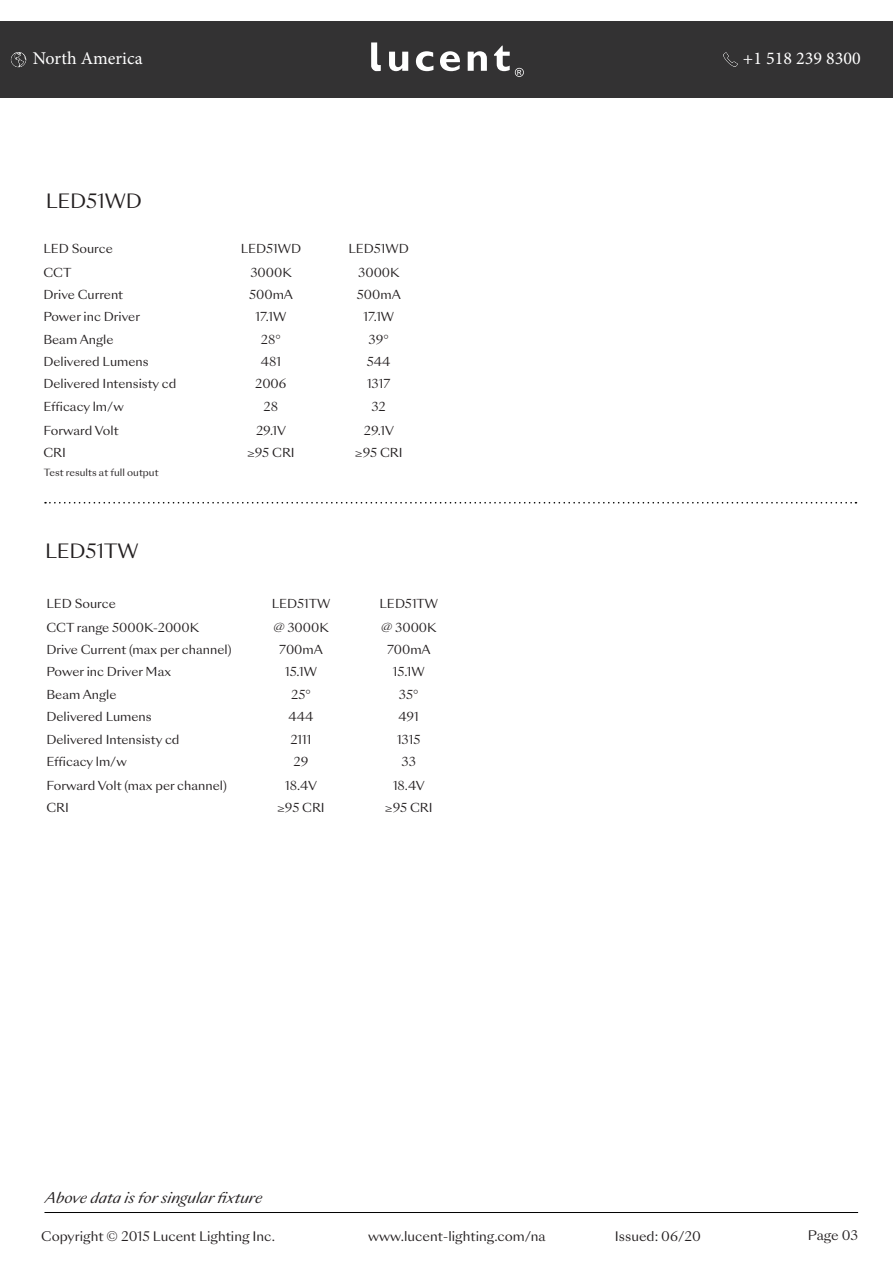
<style>
.page{position:relative;width:893px;height:1263px;background:#fff}
.page>*{position:absolute;margin:0;border:0;box-sizing:border-box;transform-origin:0 0}
.t1{font:19.2px "Sang Bleu Sunrise";color:#231f20}
.t2{font:18px "Minion Pro";color:#fff}
.t3{font:italic 14.4px "Sang Bleu Sunrise";color:#231f20}
.t4{font:12.75px "Sang Bleu Sunrise";color:#231f20}
.t5{font:12px "Sang Bleu Sunrise";color:#231f20}
.t6{font:9.6px "Sang Bleu Sunrise";color:#231f20}
</style>
<div class="page">
<hr style="left:44px;top:1212px;width:814px;height:1px;background:#000">
<div style="left:0;top:21px;width:893px;height:77px;background:#333233"></div>
<svg style="left:389px;top:52px;width:19px;height:19px"></svg>
<svg style="left:416px;top:51px;width:17px;height:20px"></svg>
<svg style="left:440px;top:51px;width:20px;height:20px"></svg>
<svg style="left:468px;top:51px;width:19px;height:20px"></svg>
<svg style="left:371px;top:42px;width:10px;height:29px"></svg>
<svg style="left:494px;top:46px;width:30px;height:31px"></svg>
<img style="left:11px;top:52px;width:15px;height:15px">
<img style="left:723px;top:52px;width:15px;height:15px">
<svg style="left:45px;top:502px;width:811px;height:1px"></svg>
<h2 class="t2" style="left:33px;top:47px;width:111px">North America</h2>
<h2 class="t2" style="left:743px;top:47px;width:119px">+1 518 239 8300</h2>
<h1 class="t1" style="left:46px;top:188px;width:98px">LED51WD</h1>
<p class="t5" style="left:43px;top:241px;width:71px">LED Source</p>
<p class="t5" style="left:241px;top:241px;width:62px">LED51WD</p>
<p class="t5" style="left:348px;top:241px;width:62px">LED51WD</p>
<p class="t5" style="left:43px;top:264px;width:30px">CCT</p>
<p class="t5" style="left:250px;top:264px;width:43px">3000K</p>
<p class="t5" style="left:358px;top:264px;width:43px">3000K</p>
<p class="t5" style="left:43px;top:286px;width:81px">Drive Current</p>
<p class="t5" style="left:249px;top:286px;width:45px">500mA</p>
<p class="t5" style="left:357px;top:286px;width:45px">500mA</p>
<p class="t5" style="left:43px;top:309px;width:98px">Power inc Driver</p>
<p class="t5" style="left:256px;top:309px;width:32px">17.1W</p>
<p class="t5" style="left:363px;top:309px;width:32px">17.1W</p>
<p class="t5" style="left:43px;top:331px;width:72px">Beam Angle</p>
<p class="t5" style="left:261px;top:331px;width:21px">28°</p>
<p class="t5" style="left:369px;top:331px;width:22px">39°</p>
<p class="t5" style="left:43px;top:353px;width:107px">Delivered Lumens</p>
<p class="t5" style="left:261px;top:353px;width:22px">481</p>
<p class="t5" style="left:367px;top:353px;width:25px">544</p>
<p class="t5" style="left:43px;top:376px;width:135px">Delivered Intensisty cd</p>
<p class="t5" style="left:255px;top:376px;width:33px">2006</p>
<p class="t5" style="left:367px;top:376px;width:25px">1317</p>
<p class="t5" style="left:43px;top:398px;width:82px">Efficacy lm/w</p>
<p class="t5" style="left:264px;top:398px;width:16px">28</p>
<p class="t5" style="left:372px;top:398px;width:16px">32</p>
<p class="t5" style="left:43px;top:422px;width:77px">Forward Volt</p>
<p class="t5" style="left:256px;top:422px;width:32px">29.1V</p>
<p class="t5" style="left:364px;top:422px;width:32px">29.1V</p>
<p class="t5" style="left:43px;top:444px;width:24px">CRI</p>
<p class="t5" style="left:247px;top:444px;width:49px">≥95 CRI</p>
<p class="t5" style="left:355px;top:444px;width:49px">≥95 CRI</p>
<p class="t6" style="left:44px;top:466px;width:116px">Test results at full output</p>
<h1 class="t1" style="left:45px;top:537px;width:95px">LED51TW</h1>
<p class="t5" style="left:46px;top:596px;width:71px">LED Source</p>
<p class="t5" style="left:272px;top:596px;width:60px">LED51TW</p>
<p class="t5" style="left:380px;top:596px;width:60px">LED51TW</p>
<p class="t5" style="left:46px;top:619px;width:154px">CCT range 5000K-2000K</p>
<p class="t5" style="left:273px;top:619px;width:57px">@ 3000K</p>
<p class="t5" style="left:381px;top:619px;width:57px">@ 3000K</p>
<p class="t5" style="left:46px;top:641px;width:187px">Drive Current (max per channel)</p>
<p class="t5" style="left:279px;top:641px;width:45px">700mA</p>
<p class="t5" style="left:387px;top:641px;width:45px">700mA</p>
<p class="t5" style="left:46px;top:664px;width:126px">Power inc Driver Max</p>
<p class="t5" style="left:285px;top:664px;width:33px">15.1W</p>
<p class="t5" style="left:393px;top:664px;width:33px">15.1W</p>
<p class="t5" style="left:46px;top:686px;width:72px">Beam Angle</p>
<p class="t5" style="left:291px;top:686px;width:21px">25°</p>
<p class="t5" style="left:399px;top:686px;width:21px">35°</p>
<p class="t5" style="left:46px;top:708px;width:107px">Delivered Lumens</p>
<p class="t5" style="left:288px;top:708px;width:26px">444</p>
<p class="t5" style="left:399px;top:708px;width:22px">491</p>
<p class="t5" style="left:46px;top:731px;width:135px">Delivered Intensisty cd</p>
<p class="t5" style="left:290px;top:731px;width:23px">2111</p>
<p class="t5" style="left:397px;top:731px;width:25px">1315</p>
<p class="t5" style="left:46px;top:753px;width:82px">Efficacy lm/w</p>
<p class="t5" style="left:293px;top:753px;width:16px">29</p>
<p class="t5" style="left:402px;top:753px;width:16px">33</p>
<p class="t5" style="left:46px;top:777px;width:182px">Forward Volt (max per channel)</p>
<p class="t5" style="left:285px;top:777px;width:33px">18.4V</p>
<p class="t5" style="left:393px;top:777px;width:33px">18.4V</p>
<p class="t5" style="left:46px;top:799px;width:24px">CRI</p>
<p class="t5" style="left:277px;top:799px;width:49px">≥95 CRI</p>
<p class="t5" style="left:385px;top:799px;width:49px">≥95 CRI</p>
<p class="t3" style="left:45px;top:1188px;width:219px">Above data is for singular fixture</p>
<p class="t4" style="left:41px;top:1227px;width:235px">Copyright © 2015 Lucent Lighting Inc.</p>
<p class="t4" style="left:368px;top:1227px;width:179px">www.lucent-lighting.com/na</p>
<p class="t4" style="left:615px;top:1227px;width:88px">Issued: 06/20</p>
<p class="t4" style="left:808px;top:1227px;width:52px">Page 03</p>
</div>
